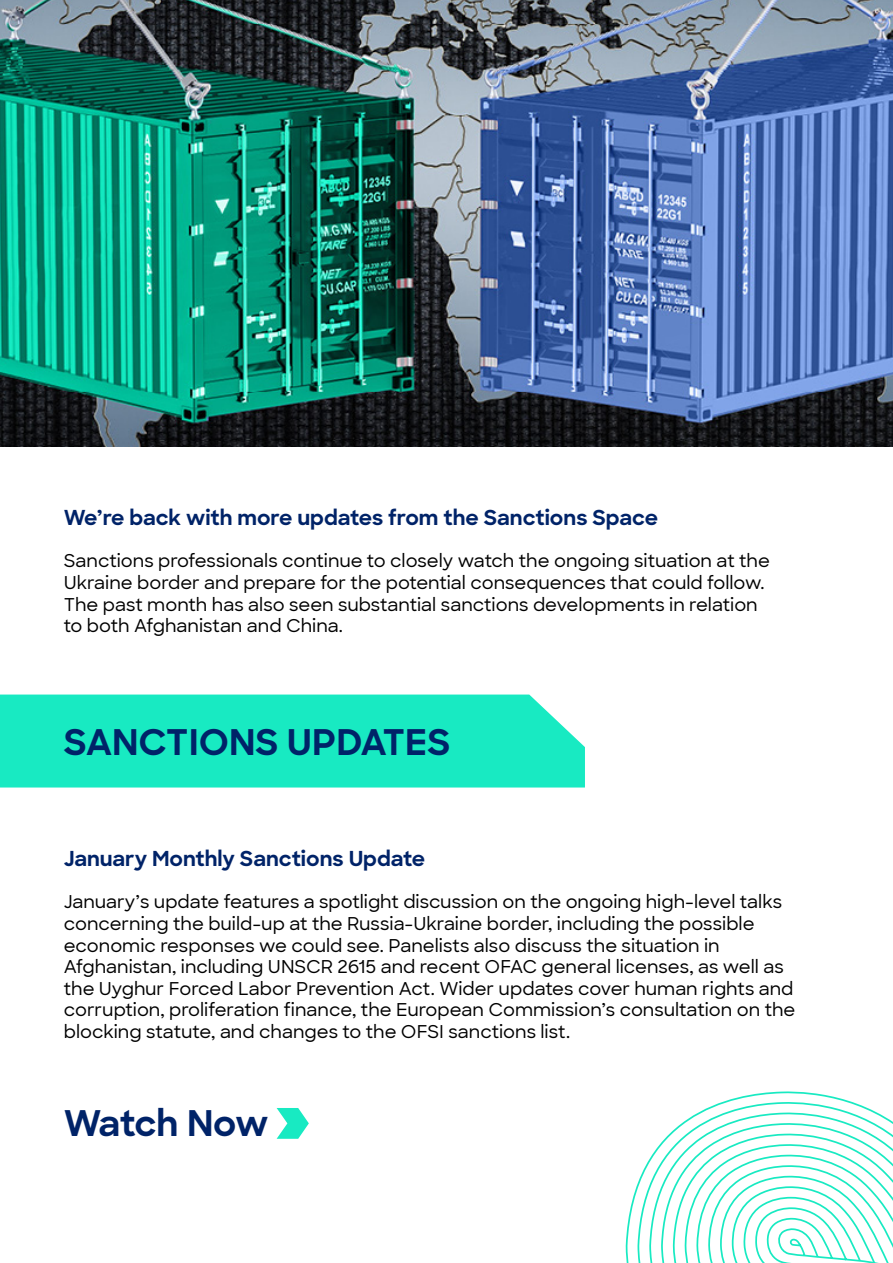
<style>
.page{position:relative;width:893px;height:1263px;background:#fff}
.page>*{position:absolute;margin:0;border:0;box-sizing:border-box;transform-origin:0 0}
.t1{font:700 36px "Sharp Sans";color:#002368}
.t2{font:700 36px "Sharp Sans";letter-spacing:-.02em;color:#002368}
.t3{font:700 21px "Sharp Sans";color:#002368}
.t4{font:500 18px/21.6px "Sharp Sans";color:#000}
</style>
<div class="page">
<img style="left:0;top:0;width:893px;height:446px">
<svg style="left:625px;top:1091px;width:268px;height:172px"></svg>
<div style="left:0;top:694px;width:585px;height:93px;background:#18eac2"></div>
<svg style="left:277px;top:1108px;width:32px;height:31px"></svg>
<p class="t3" style="left:64px;top:501px;width:596px">We’re back with more updates from the Sanctions Space</p>
<p class="t4" style="left:64px;top:549px;width:708px">Sanctions professionals continue to closely watch the ongoing situation at the Ukraine border and prepare for the potential consequences that could follow.<br>The past month has also seen substantial sanctions developments in relation to both Afghanistan and China.</p>
<h1 class="t1" style="left:64px;top:715px;width:388px">SANCTIONS UPDATES</h1>
<p class="t3" style="left:64px;top:842px;width:363px">January Monthly Sanctions Update</p>
<p class="t4" style="left:64px;top:890px;width:733px">January’s update features a spotlight discussion on the ongoing high-level talks concerning the build-up at the Russia-Ukraine border, including the possible economic responses we could see. Panelists also discuss the situation in Afghanistan, including UNSCR 2615 and recent OFAC general licenses, as well as the Uyghur Forced Labor Prevention Act. Wider updates cover human rights and corruption, proliferation finance, the European Commission’s consultation on the blocking statute, and changes to the OFSI sanctions list.</p>
<h1 class="t2" style="left:64px;top:1096px;width:206px">Watch Now</h1>
</div>
